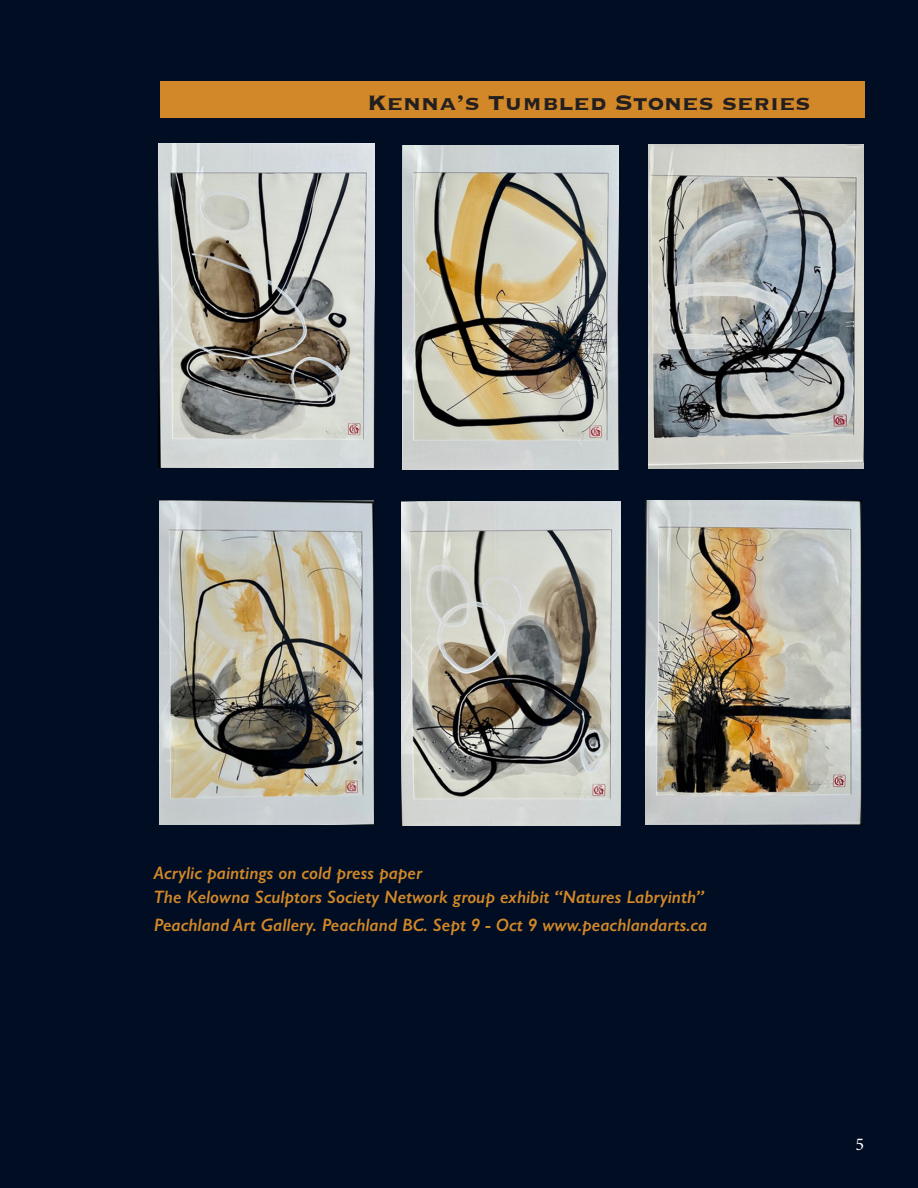
<style>
.page{position:relative;width:918px;height:1188px;background:#000d23}
.page>*{position:absolute;margin:0;border:0;box-sizing:border-box;transform-origin:0 0}
.t1{font:700 27px "Copperplate";color:#231f20}
.t2{font:italic 600 18px "Gill Sans";color:#d28828}
.t3{font:18px "Minion Pro";color:#fff}
</style>
<div class="page">
<img style="left:159px;top:144px;width:216px;height:324px">
<img style="left:402px;top:501px;width:219px;height:324px">
<img style="left:403px;top:146px;width:216px;height:324px">
<img style="left:160px;top:500px;width:214px;height:324px">
<img style="left:646px;top:500px;width:216px;height:324px">
<img style="left:648px;top:145px;width:216px;height:324px">
<div style="left:160px;top:81px;width:705px;height:37px;background:#d28828"></div>
<p class="t1" style="left:367px;top:85px;width:445px">Kenna’s Tumbled Stones series</p>
<p class="t2" style="left:154px;top:862px;width:270px">Acrylic paintings on cold press paper</p>
<p class="t2" style="left:154px;top:886px;width:552px">The Kelowna Sculptors Society Network group exhibit “Natures Labryinth”</p>
<p class="t2" style="left:154px;top:915px;width:555px">Peachland Art Gallery. Peachland BC. Sept 9 - Oct 9 www.peachlandarts.ca</p>
<p class="t3" style="left:855px;top:1132px;width:10px">5</p>
</div>
